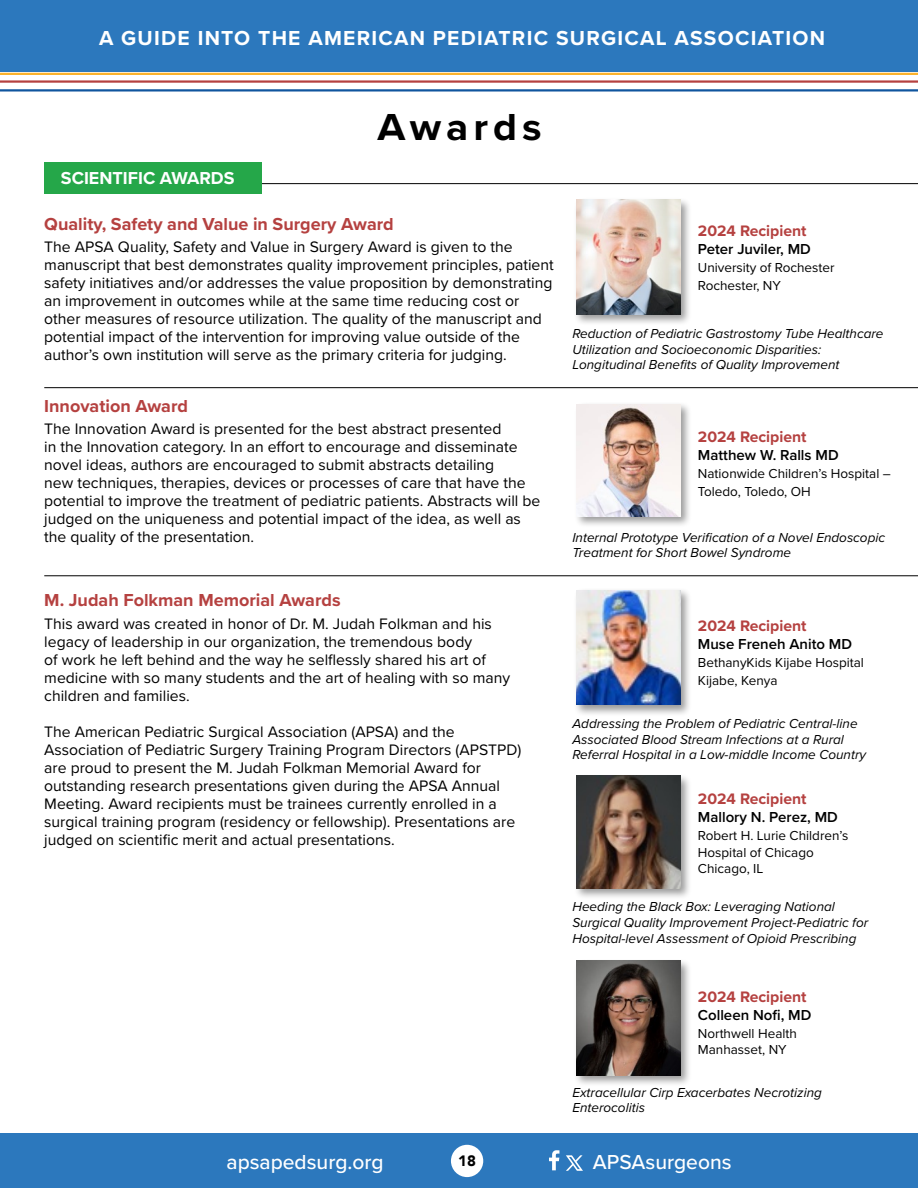
<style>
.page{position:relative;width:918px;height:1188px;background:#fff}
.page>*{position:absolute;margin:0;border:0;box-sizing:border-box;transform-origin:0 0}
.t1{font:700 39px "Proxima Nova";letter-spacing:.12em;color:#000;scale:1.05 1}
.t2{font:700 21px "Proxima Nova";letter-spacing:.06em;color:#fff}
.t3{font:500 21px "Proxima Nova";color:#fff}
.t4{font:700 18px "Proxima Nova";color:#b54140}
.t5{font:700 18px "Proxima Nova";color:#fff}
.t6{font:15.75px/18px "Proxima Nova";color:#000}
.t7{font:700 15.75px "Proxima Nova";color:#b54140}
.t8{font:600 15px "Proxima Nova";color:#000}
.t9{font:900 15px "Avenir";color:#000}
.t10{font:italic 13.5px/15.8px "Proxima Nova";color:#000}
.t11{font:13.5px/18px "Proxima Nova";color:#000}
</style>
<div class="page">
<div style="left:574px;top:402px;width:118px;height:126px;background:#000;opacity:.4"></div>
<img style="left:576px;top:404px;width:104px;height:112px">
<hr style="left:44px;top:387px;width:874px;height:1px;background:#000">
<div style="left:0;top:0;width:918px;height:72px;background:#2c78bd"></div>
<hr style="left:0;top:89px;width:918px;height:3px;background:#10559e">
<hr style="left:0;top:80px;width:918px;height:3px;background:#b54140">
<hr style="left:0;top:73px;width:918px;height:2px;background:#fcb32c">
<div style="left:0;top:1133px;width:918px;height:55px;background:#2c78bd"></div>
<div style="left:451px;top:1145px;width:32px;height:32px;background:#fff;border-radius:50%"></div>
<svg style="left:549px;top:1150px;width:10px;height:20px"></svg>
<svg style="left:566px;top:1155px;width:17px;height:16px"></svg>
<div style="left:573px;top:197px;width:119px;height:129px;background:#000;opacity:.4"></div>
<img style="left:576px;top:200px;width:104px;height:114px">
<hr style="left:46px;top:183px;width:872px;height:1px;background:#000">
<hr style="left:44px;top:575px;width:874px;height:1px;background:#000">
<div style="left:573px;top:587px;width:119px;height:129px;background:#000;opacity:.4"></div>
<img style="left:576px;top:590px;width:104px;height:115px">
<div style="left:44px;top:162px;width:218px;height:32px;background:#25a749"></div>
<div style="left:574px;top:774px;width:118px;height:126px;background:#000;opacity:.4"></div>
<img style="left:576px;top:776px;width:104px;height:112px">
<div style="left:573px;top:959px;width:119px;height:128px;background:#000;opacity:.4"></div>
<img style="left:576px;top:961px;width:104px;height:114px">
<p class="t2" style="left:99px;top:23px;width:728px">A GUIDE INTO THE AMERICAN PEDIATRIC SURGICAL ASSOCIATION</p>
<p class="t5" style="left:61px;top:165px;width:175px">SCIENTIFIC AWARDS</p>
<p class="t1" style="left:378px;top:98px;width:158px">Awards</p>
<p class="t4" style="left:44px;top:211px;width:351px">Quality, Safety and Value in Surgery Award</p>
<p class="t6" style="left:44px;top:237px;width:511px">The APSA Quality, Safety and Value in Surgery Award is given to the manuscript that best demonstrates quality improvement principles, patient safety initiatives and/or addresses the value proposition by demonstrating an improvement in outcomes while at the same time reducing cost or other measures of resource utilization. The quality of the manuscript and potential impact of the intervention for improving value outside of the author’s own institution will serve as the primary criteria for judging.</p>
<p class="t4" style="left:44px;top:393px;width:145px">Innovation Award</p>
<p class="t6" style="left:44px;top:419px;width:498px">The Innovation Award is presented for the best abstract presented<br>in the Innovation category. In an effort to encourage and disseminate novel ideas, authors are encouraged to submit abstracts detailing<br>new techniques, therapies, devices or processes of care that have the potential to improve the treatment of pediatric patients. Abstracts will be judged on the uniqueness and potential impact of the idea, as well as the quality of the presentation.</p>
<p class="t4" style="left:44px;top:587px;width:298px">M. Judah Folkman Memorial Awards</p>
<p class="t6" style="left:44px;top:614px;width:467px">This award was created in honor of Dr. M. Judah Folkman and his legacy of leadership in our organization, the tremendous body<br>of work he left behind and the way he selflessly shared his art of medicine with so many students and the art of healing with so many children and families.</p>
<p class="t6" style="left:44px;top:722px;width:479px">The American Pediatric Surgical Association (APSA) and the Association of Pediatric Surgery Training Program Directors (APSTPD) are proud to present the M. Judah Folkman Memorial Award for outstanding research presentations given during the APSA Annual Meeting. Award recipients must be trainees currently enrolled in a surgical training program (residency or fellowship). Presentations are judged on scientific merit and actual presentations.</p>
<p class="t7" style="left:698px;top:219px;width:110px">2024 Recipient</p>
<p class="t8" style="left:698px;top:238px;width:114px">Peter Juviler, MD</p>
<p class="t11" style="left:698px;top:258px;width:138px">University of Rochester<br>Rochester, NY</p>
<p class="t10" style="left:572px;top:325px;width:313px">Reduction of Pediatric Gastrostomy Tube Healthcare<br>Utilization and Socioeconomic Disparities:<br>Longitudinal Benefits of Quality Improvement</p>
<p class="t7" style="left:698px;top:425px;width:110px">2024 Recipient</p>
<p class="t8" style="left:698px;top:443px;width:142px">Matthew W. Ralls MD</p>
<p class="t11" style="left:698px;top:463px;width:194px">Nationwide Children’s Hospital –<br>Toledo, Toledo, OH</p>
<p class="t10" style="left:572px;top:529px;width:314px">Internal Prototype Verification of a Novel Endoscopic<br>Treatment for Short Bowel Syndrome</p>
<p class="t7" style="left:698px;top:614px;width:110px">2024 Recipient</p>
<p class="t8" style="left:698px;top:633px;width:156px">Muse Freneh Anito MD</p>
<p class="t11" style="left:698px;top:653px;width:168px">BethanyKids Kijabe Hospital<br>Kijabe, Kenya</p>
<p class="t10" style="left:572px;top:715px;width:295px">Addressing the Problem of Pediatric Central-line<br>Associated Blood Stream Infections at a Rural<br>Referral Hospital in a Low-middle Income Country</p>
<p class="t7" style="left:698px;top:787px;width:110px">2024 Recipient</p>
<p class="t8" style="left:698px;top:806px;width:141px">Mallory N. Perez, MD</p>
<p class="t11" style="left:698px;top:827px;width:152px;line-height:16.5px">Robert H. Lurie Children’s<br>Hospital of Chicago<br>Chicago, IL</p>
<p class="t10" style="left:572px;top:898px;width:297px">Heeding the Black Box: Leveraging National<br>Surgical Quality Improvement Project-Pediatric for<br>Hospital-level Assessment of Opioid Prescribing</p>
<p class="t7" style="left:698px;top:985px;width:110px">2024 Recipient</p>
<p class="t8" style="left:698px;top:1004px;width:115px">Colleen Nofi, MD</p>
<p class="t11" style="left:698px;top:1024px;width:101px;line-height:16.5px">Northwell Health<br>Manhasset, NY</p>
<p class="t10" style="left:572px;top:1084px;width:251px">Extracellular Cirp Exacerbates Necrotizing<br>Enterocolitis</p>
<p class="t3" style="left:226px;top:1147px;width:159px">apsapedsurg.org</p>
<p class="t9" style="left:458px;top:1148px;width:19px">18</p>
<p class="t3" style="left:593px;top:1147px;width:140px">APSAsurgeons</p>
</div>
